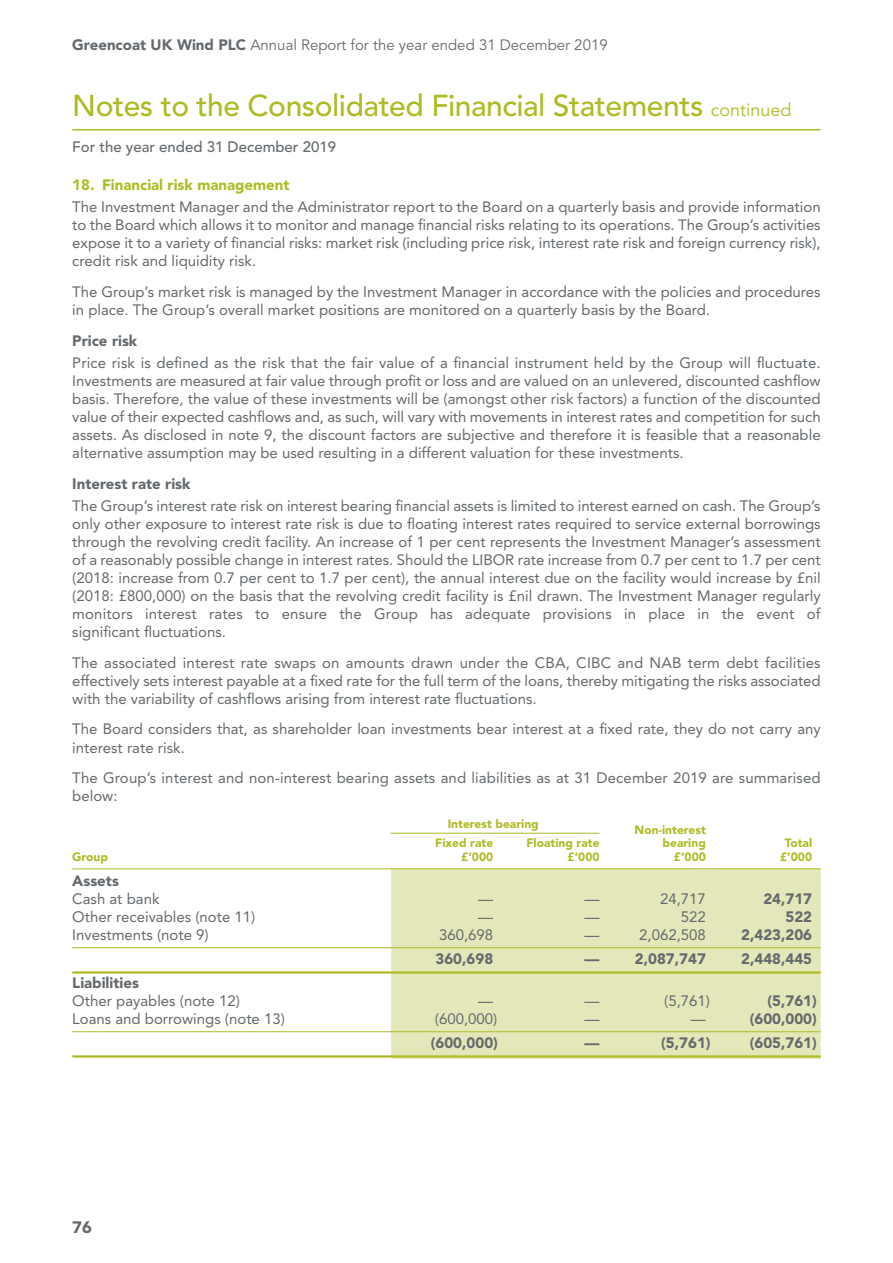
<style>
.page{position:relative;width:893px;height:1263px;background:#fff}
.page>*{position:absolute;margin:0;border:0;box-sizing:border-box;transform-origin:0 0}
.t1{font:500 30px "Avenir";letter-spacing:-.015em;color:#afbb25}
.t2{font:900 16.5px "Avenir";color:#64696d}
.t3{font:15px/18px "Avenir LT Std";color:#64696d;text-align:justify}
.t4{font:900 15px "Avenir LT Std";color:#64696d}
.t5{font:15px "Avenir";color:#64696d}
.t6{font:500 15px "Avenir";color:#64696d}
.t7{font:900 15px "Avenir LT Std";color:#afbb25}
.t8{font:900 12px "Avenir LT Std";color:#afbb25}
.s1{font-weight:900}
.s2{font-family:"Avenir LT Std";font-weight:400;font-size:18px}
</style>
<div class="page">
<hr style="left:72px;top:129px;width:749px;height:1px;background:#afbb25">
<div style="left:391px;top:868px;width:430px;height:191px;background:#e4e7b9"></div>
<hr style="left:72px;top:868px;width:749px;height:1px;background:#afbb25">
<hr style="left:72px;top:947px;width:749px;height:1px;background:#afbb25">
<hr style="left:72px;top:971px;width:749px;height:2px;background:#afbb25">
<hr style="left:72px;top:1031px;width:749px;height:1px;background:#afbb25">
<hr style="left:72px;top:1055px;width:749px;height:2px;background:#afbb25">
<hr style="left:390px;top:833px;width:210px;height:1px;background:#afbb25">
<p class="t5" style="left:72px;top:36px;width:537px"><span class="s1">Greencoat UK Wind PLC</span> Annual Report for the year ended 31 December 2019</p>
<h1 class="t1" style="left:72px;top:94px;width:721px">Notes to the Consolidated Financial Statements <span class="s2">continued</span></h1>
<p class="t6" style="left:72px;top:141px;width:265px">For the year ended 31 December 2019</p>
<p class="t7" style="left:72px;top:179px;width:219px">18. Financial risk management</p>
<p class="t3" style="left:72px;top:199px;width:750px">The Investment Manager and the Administrator report to the Board on a quarterly basis and provide information to the Board which allows it to monitor and manage financial risks relating to its operations. The Group’s activities expose it to a variety of financial risks: market risk (including price risk, interest rate risk and foreign currency risk), credit risk and liquidity risk.</p>
<p class="t3" style="left:72px;top:284px;width:750px">The Group’s market risk is managed by the Investment Manager in accordance with the policies and procedures in place. The Group’s overall market positions are monitored on a quarterly basis by the Board.</p>
<p class="t4" style="left:72px;top:334px;width:67px">Price risk</p>
<p class="t3" style="left:72px;top:355px;width:750px">Price risk is defined as the risk that the fair value of a financial instrument held by the Group will fluctuate.<br>Investments are measured at fair value through profit or loss and are valued on an unlevered, discounted cashflow basis. Therefore, the value of these investments will be (amongst other risk factors) a function of the discounted value of their expected cashflows and, as such, will vary with movements in interest rates and competition for such assets. As disclosed in note 9, the discount factors are subjective and therefore it is feasible that a reasonable alternative assumption may be used resulting in a different valuation for these investments.</p>
<p class="t4" style="left:72px;top:477px;width:120px">Interest rate risk</p>
<p class="t3" style="left:72px;top:498px;width:750px">The Group’s interest rate risk on interest bearing financial assets is limited to interest earned on cash. The Group’s only other exposure to interest rate risk is due to floating interest rates required to service external borrowings through the revolving credit facility. An increase of 1 per cent represents the Investment Manager’s assessment of a reasonably possible change in interest rates. Should the LIBOR rate increase from 0.7 per cent to 1.7 per cent (2018: increase from 0.7 per cent to 1.7 per cent), the annual interest due on the facility would increase by £nil (2018: £800,000) on the basis that the revolving credit facility is £nil drawn. The Investment Manager regularly monitors interest rates to ensure the Group has adequate provisions in place in the event of significant fluctuations.</p>
<p class="t3" style="left:72px;top:655px;width:750px">The associated interest rate swaps on amounts drawn under the CBA, CIBC and NAB term debt facilities effectively sets interest payable at a fixed rate for the full term of the loans, thereby mitigating the risks associated with the variability of cashflows arising from interest rate fluctuations.</p>
<p class="t3" style="left:72px;top:721px;width:750px">The Board considers that, as shareholder loan investments bear interest at a fixed rate, they do not carry any interest rate risk.</p>
<p class="t3" style="left:72px;top:770px;width:750px">The Group’s interest and non-interest bearing assets and liabilities as at 31 December 2019 are summarised below:</p>
<p class="t8" style="left:448px;top:818px;width:93px">Interest bearing</p>
<p class="t8" style="left:635px;top:824px;width:73px">Non-interest</p>
<p class="t8" style="left:435px;top:838px;width:60px">Fixed rate</p>
<p class="t8" style="left:526px;top:838px;width:75px">Floating rate</p>
<p class="t8" style="left:662px;top:838px;width:45px">bearing</p>
<p class="t8" style="left:785px;top:838px;width:29px">Total</p>
<p class="t8" style="left:72px;top:851px;width:37px">Group</p>
<p class="t8" style="left:461px;top:851px;width:33px">£’000</p>
<p class="t8" style="left:568px;top:851px;width:33px">£’000</p>
<p class="t8" style="left:674px;top:851px;width:33px">£’000</p>
<p class="t8" style="left:780px;top:851px;width:33px">£’000</p>
<p class="t4" style="left:72px;top:875px;width:48px">Assets</p>
<p class="t3" style="left:72px;top:891px;width:89px">Cash at bank</p>
<p class="t3" style="left:478px;top:891px;width:16px">—</p>
<p class="t3" style="left:585px;top:891px;width:16px">—</p>
<p class="t3" style="left:660px;top:891px;width:47px">24,717</p>
<p class="t4" style="left:763px;top:893px;width:50px">24,717</p>
<p class="t3" style="left:72px;top:909px;width:185px">Other receivables (note 11)</p>
<p class="t3" style="left:478px;top:909px;width:16px">—</p>
<p class="t3" style="left:585px;top:909px;width:16px">—</p>
<p class="t3" style="left:681px;top:909px;width:27px">522</p>
<p class="t4" style="left:785px;top:911px;width:28px">522</p>
<p class="t3" style="left:72px;top:927px;width:138px">Investments (note 9)</p>
<p class="t3" style="left:439px;top:927px;width:56px">360,698</p>
<p class="t3" style="left:585px;top:927px;width:16px">—</p>
<p class="t3" style="left:639px;top:927px;width:68px">2,062,508</p>
<p class="t4" style="left:741px;top:929px;width:73px">2,423,206</p>
<p class="t4" style="left:436px;top:953px;width:59px">360,698</p>
<p class="t4" style="left:585px;top:953px;width:123px">— 2,087,747</p>
<p class="t4" style="left:741px;top:953px;width:73px">2,448,445</p>
<p class="t4" style="left:72px;top:977px;width:68px">Liabilities</p>
<p class="t3" style="left:72px;top:993px;width:169px">Other payables (note 12)</p>
<p class="t3" style="left:478px;top:993px;width:16px">—</p>
<p class="t3" style="left:585px;top:993px;width:16px">—</p>
<p class="t3" style="left:664px;top:993px;width:47px">(5,761)</p>
<p class="t4" style="left:767px;top:995px;width:51px">(5,761)</p>
<p class="t3" style="left:72px;top:1011px;width:214px">Loans and borrowings (note 13)</p>
<p class="t3" style="left:435px;top:1011px;width:64px">(600,000)</p>
<p class="t3" style="left:585px;top:1011px;width:16px">—</p>
<p class="t3" style="left:691px;top:1011px;width:16px">—</p>
<p class="t4" style="left:750px;top:1013px;width:69px">(600,000)</p>
<p class="t4" style="left:431px;top:1037px;width:69px">(600,000)</p>
<p class="t4" style="left:585px;top:1037px;width:16px">—</p>
<p class="t4" style="left:661px;top:1037px;width:51px">(5,761)</p>
<p class="t4" style="left:750px;top:1037px;width:69px">(605,761)</p>
<p class="t2" style="left:72px;top:1217px;width:21px">76</p>
</div>
